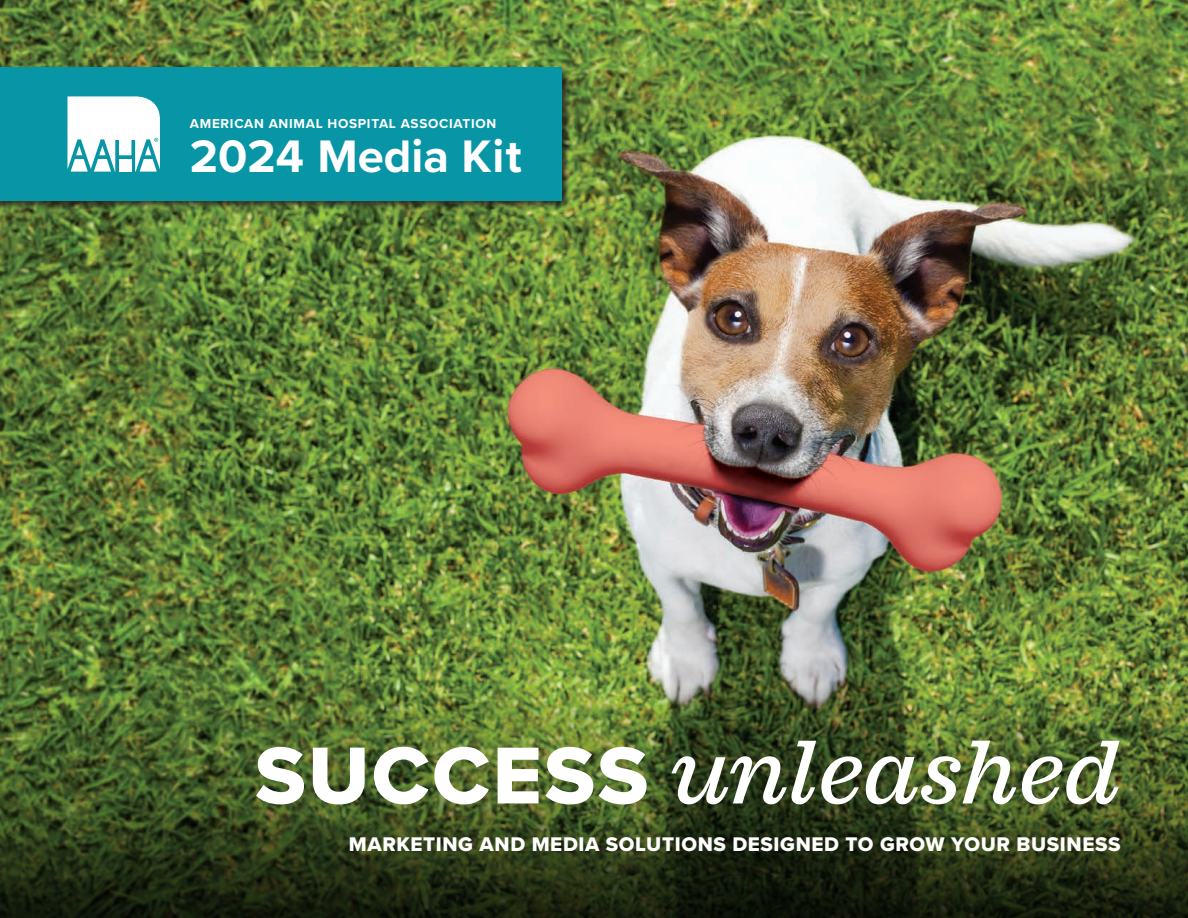
<style>
.page{position:relative;width:1188px;height:918px;background:#fff}
.page>*{position:absolute;margin:0;border:0;box-sizing:border-box;transform-origin:0 0}
.t1{font:italic 500 92.25px "Sagona";color:#fff}
.t2{font:700 47.25px "Proxima Nova";color:#fff}
.t3{font:20.55px "Proxima Nova Extrabld";letter-spacing:.03em;color:#fff}
.t4{font:700 13.5px "Proxima Nova";letter-spacing:.05em;color:#fff}
.s1{font-family:"Proxima Nova Extrabld";font-weight:400;font-style:normal;font-size:83.7px}
</style>
<div class="page">
<img style="left:0;top:0;width:1188px;height:686px">
<svg style="left:0;top:686px;width:1188px;height:129px;background:#4f662b"></svg>
<div style="left:0;top:67px;width:570px;height:143px;background:#231f20;opacity:.75"></div>
<div style="left:0;top:68px;width:561px;height:133px;background:#0896a6"></div>
<svg style="left:68px;top:96px;width:92px;height:76px;background:#d2ecef"></svg>
<svg style="left:0;top:815px;width:1188px;height:103px;background:#242f13"></svg>
<p class="t4" style="left:190px;top:113px;width:308px">AMERICAN ANIMAL HOSPITAL ASSOCIATION</p>
<h2 class="t2" style="left:190px;top:121px;width:333px">2024 Media Kit</h2>
<h1 class="t1" style="left:255px;top:717px;width:867px"><span class="s1">SUCCESS</span> unleashed</h1>
<p class="t3" style="left:349px;top:828px;width:773px">MARKETING AND MEDIA SOLUTIONS DESIGNED TO GROW YOUR BUSINESS</p>
</div>
